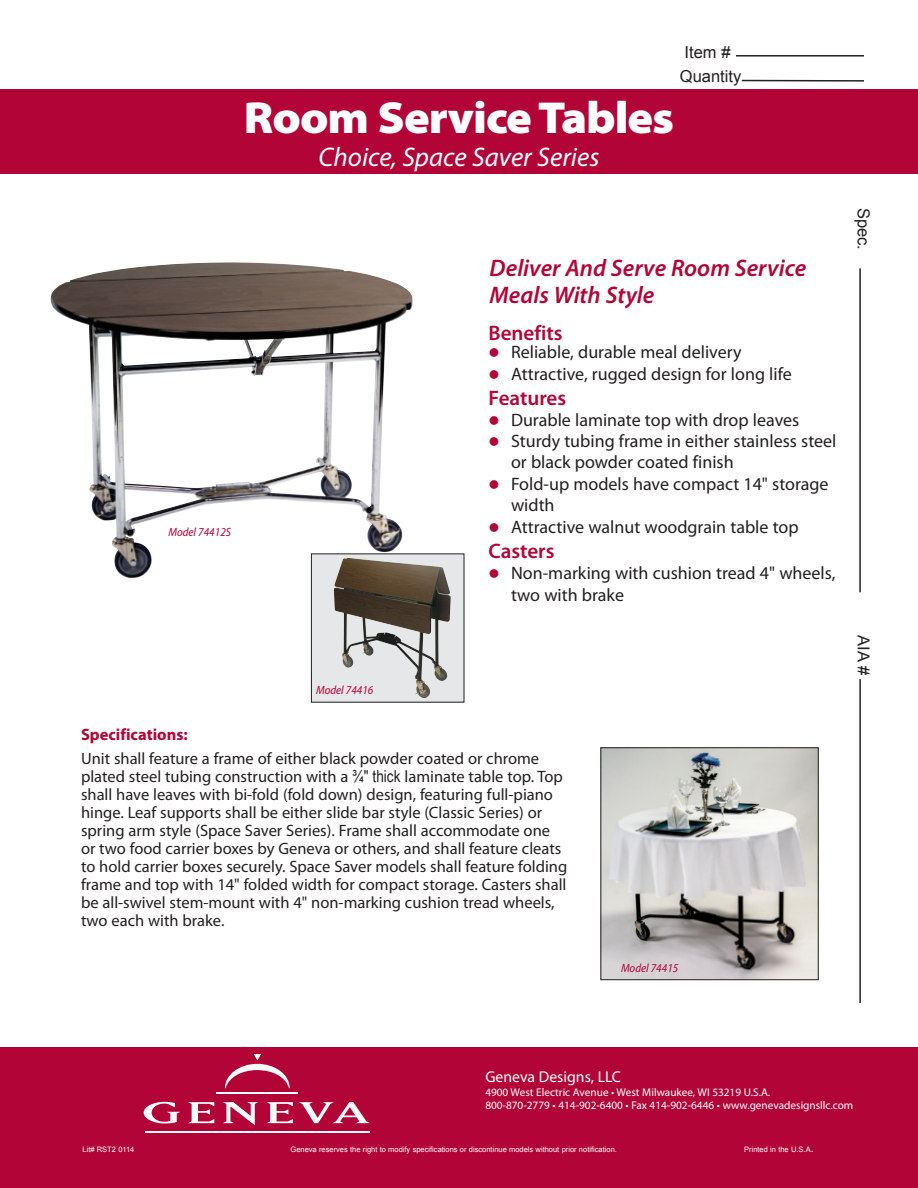
<style>
.page{position:relative;width:918px;height:1188px;background:#fff}
.page>*{position:absolute;margin:0;border:0;box-sizing:border-box;transform-origin:0 0}
.t1{font:900 semi-expanded 45px "Myriad Pro";letter-spacing:-.025em;color:#fff}
.t2{font:italic 27px "Myriad Pro";color:#fff}
.t3{font:italic 600 24px/27px "Myriad Pro";color:#b30437}
.t4{font:600 21px "Myriad Pro";color:#b30437}
.t5{font:18px/21.6px "Myriad Pro";color:#231f20}
.t6{font:16.5px/18px "Myriad Pro";color:#231f20}
.t7{font:16.5px/23.9px "Arial";color:#231f20}
.t8{font:700 16.5px "Myriad Pro";color:#b30437}
.t9{font:15.75px "Myriad Pro";color:#fff}
.t10{font:italic semi-condensed 12px "Myriad Pro";color:#b30437}
.t11{font:11.25px/13.5px "Myriad Pro";color:#fff}
.t12{font:7.5px "Arial";color:#fff}
.s1{color:#b30437}
.s2{font-family:"Arial Narrow"}
.s3{font-size:10.5px}
</style>
<div class="page">
<hr style="left:859px;top:679px;width:2px;height:324px;background:#231f20">
<hr style="left:736px;top:55px;width:128px;height:2px;background:#231f20">
<img style="left:51px;top:262px;width:362px;height:316px">
<hr style="left:742px;top:80px;width:122px;height:2px;background:#231f20">
<div style="left:0;top:1047px;width:918px;height:141px;background:#b30437"></div>
<svg style="left:225px;top:1055px;width:65px;height:33px"></svg>
<svg style="left:144px;top:1102px;width:36px;height:21px"></svg>
<svg style="left:188px;top:1102px;width:26px;height:21px"></svg>
<svg style="left:223px;top:1102px;width:35px;height:23px"></svg>
<svg style="left:267px;top:1102px;width:26px;height:21px"></svg>
<svg style="left:299px;top:1102px;width:71px;height:21px"></svg>
<hr style="left:217px;top:1092px;width:81px;height:2px;background:#fff">
<hr style="left:145px;top:1131px;width:224px;height:2px;background:#fff">
<div style="left:0;top:89px;width:918px;height:84px;background:#b30437"></div>
<hr style="left:859px;top:268px;width:2px;height:324px;background:#231f20">
<div style="left:311px;top:554px;width:153px;height:148px;background:#e6e7e9"></div>
<img style="left:334px;top:558px;width:117px;height:140px">
<img style="left:602px;top:749px;width:215px;height:229px">
<div style="left:600px;top:747px;width:219px;height:233px;border:1px solid #231f20"></div>
<p class="t7" style="left:680px;top:40px;width:63px">Item #<br>Quantity</p>
<h1 class="t1" style="left:244px;top:92px;width:432px">Room Service Tables</h1>
<h2 class="t2" style="left:319px;top:142px;width:282px">Choice, Space Saver Series</h2>
<p class="t10" style="left:168px;top:525px;width:64px">Model 74412S</p>
<p class="t10" style="left:316px;top:683px;width:59px">Model 74416</p>
<h3 class="t3" style="left:490px;top:255px;width:318px">Deliver And Serve Room Service<br>Meals With Style</h3>
<p class="t4" style="left:489px;top:322px;width:76px">Benefits</p>
<p class="t5" style="left:489px;top:342px;width:254px"><span class="s1">●</span> Reliable, durable meal delivery</p>
<p class="t5" style="left:489px;top:363px;width:305px"><span class="s1">●</span> Attractive, rugged design for long life</p>
<p class="t4" style="left:489px;top:386px;width:79px">Features</p>
<p class="t5" style="left:489px;top:409px;width:312px"><span class="s1">●</span> Durable laminate top with drop leaves</p>
<p class="t5" style="left:511px;top:431px;width:327px;line-height:21px;text-indent:-23px"><span class="s1">●</span> Sturdy tubing frame in either stainless steel or black powder coated finish</p>
<p class="t5" style="left:511px;top:473px;width:319px;text-indent:-23px"><span class="s1">●</span> Fold-up models have compact 14" storage width</p>
<p class="t5" style="left:489px;top:516px;width:312px"><span class="s1">●</span> Attractive walnut woodgrain table top</p>
<p class="t4" style="left:489px;top:539px;width:67px">Casters</p>
<p class="t5" style="left:511px;top:562px;width:326px;text-indent:-23px"><span class="s1">●</span> Non-marking with cushion tread 4" wheels, two with brake</p>
<p class="t8" style="left:81px;top:725px;width:108px">Specifications:</p>
<p class="t6" style="left:81px;top:750px;width:488px">Unit shall feature a frame of either black powder coated or chrome plated steel tubing construction with a <span class="s2">¾" thick</span> laminate table top. Top shall have leaves with bi-fold (fold down) design, featuring full-piano hinge. Leaf supports shall be either slide bar style (Classic Series) or spring arm style (Space Saver Series). Frame shall accommodate one or two food carrier boxes by Geneva or others, and shall feature cleats to hold carrier boxes securely. Space Saver models shall feature folding frame and top with 14" folded width for compact storage. Casters shall be all-swivel stem-mount with 4" non-marking cushion tread wheels, two each with brake.</p>
<p class="t10" style="left:621px;top:962px;width:59px">Model 74415</p>
<p class="t7" style="left:876px;top:208px;width:44px;rotate:90deg">Spec.</p>
<p class="t7" style="left:876px;top:635px;width:41px;rotate:90deg">AIA #</p>
<p class="t9" style="left:485px;top:1068px;width:137px">Geneva Designs, LLC</p>
<p class="t11" style="left:485px;top:1085px;width:370px">4900 West Electric Avenue • West Milwaukee, WI 53219 U.S.A.<br>800-870-2779 • 414-902-6400 • Fax 414-902-6446 • www.genevadesignsllc.com</p>
<p class="t12" style="left:82px;top:1144px;width:53px">Lit# RST2 0114</p>
<p class="t12" style="left:291px;top:1144px;width:328px">Geneva reserves the right to modify specifications or discontinue models without prior notification.</p>
<p class="t12" style="left:744px;top:1144px;width:71px">Printed in the U.S.A<span class="s3">.</span></p>
</div>
